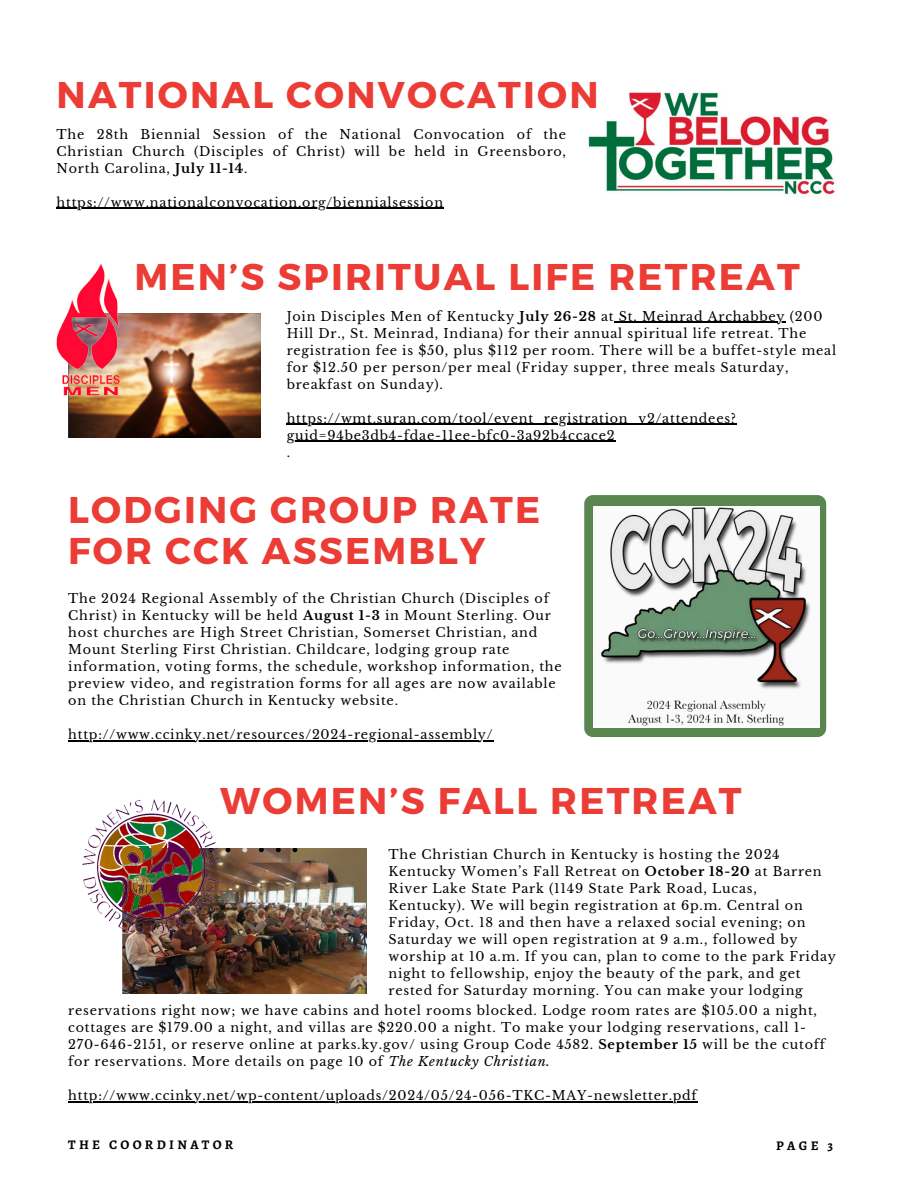
<style>
.page{position:relative;width:918px;height:1188px;background:#fff}
.page>*{position:absolute;margin:0;border:0;box-sizing:border-box;transform-origin:0 0}
.t1{font:700 37.2px/41.7px "Montserrat";letter-spacing:.06em;color:#eb3c35}
.t2{font:700 13.2px "Alegreya";letter-spacing:.25em;color:#000}
.t3{font:12.75px/17px "Libre Baskerville";letter-spacing:.06em;color:#000}
.s1{font-weight:700}
.s2{font-style:italic}
</style>
<div class="page">
<div style="left:584px;top:495px;width:242px;height:242px;background:#59864f;border-radius:9px"></div>
<img style="left:593px;top:506px;width:227px;height:221px">
<img style="left:588px;top:92px;width:247px;height:103px">
<img style="left:171px;top:313px;width:90px;height:125px">
<img style="left:56px;top:263px;width:115px;height:175px">
<img style="left:122px;top:849px;width:244px;height:145px">
<img style="left:82px;top:799px;width:138px;height:139px">
<hr style="left:614px;top:322px;width:172px;height:1px;background:#000">
<hr style="left:287px;top:424px;width:450px;height:1px;background:#000">
<hr style="left:287px;top:441px;width:328px;height:1px;background:#000">
<hr style="left:68px;top:740px;width:426px;height:2px;background:#000">
<hr style="left:57px;top:208px;width:387px;height:1px;background:#000">
<hr style="left:68px;top:1102px;width:630px;height:1px;background:#000">
<p class="t1" style="left:57px;top:72px;width:543px">NATIONAL CONVOCATION</p>
<p class="t3" style="left:57px;top:126px;width:511px;text-align:justify">The 28th Biennial Session of the National Convocation of the Christian Church (Disciples of Christ) will be held in Greensboro, North Carolina, <span class="s1">July 11-14</span>.</p>
<p class="t3" style="left:57px;top:194px;width:388px">https://www.nationalconvocation.org/biennialsession</p>
<p class="t1" style="left:134px;top:254px;width:667px">MEN’S SPIRITUAL LIFE RETREAT</p>
<p class="t3" style="left:287px;top:308px;width:537px">Join Disciples Men of Kentucky <span class="s1">July 26-28</span> at St. Meinrad Archabbey (200</p>
<p class="t3" style="left:287px;top:325px;width:551px">Hill Dr., St. Meinrad, Indiana) for their annual spiritual life retreat. The registration fee is $50, plus $112 per room. There will be a buffet-style meal for $12.50 per person/per meal (Friday supper, three meals Saturday, breakfast on Sunday).</p>
<h1 class="t3" style="left:287px;top:410px;width:451px">https://wmt.suran.com/tool/event_registration_v2/attendees?</h1>
<p class="t3" style="left:287px;top:427px;width:330px">guid=94be3db4-fdae-11ee-bfc0-3a92b4ccace2 .</p>
<p class="t1" style="left:68px;top:487px;width:474px">LODGING GROUP RATE<br>FOR CCK ASSEMBLY</p>
<p class="t3" style="left:68px;top:590px;width:495px">The 2024 Regional Assembly of the Christian Church (Disciples of Christ) in Kentucky will be held <span class="s1">August 1-3</span> in Mount Sterling. Our host churches are High Street Christian, Somerset Christian, and Mount Sterling First Christian. Childcare, lodging group rate information, voting forms, the schedule, workshop information, the preview video, and registration forms for all ages are now available on the Christian Church in Kentucky website.</p>
<h1 class="t3" style="left:68px;top:726px;width:426px">http://www.ccinky.net/resources/2024-regional-assembly/</h1>
<p class="t1" style="left:220px;top:778px;width:523px">WOMEN’S FALL RETREAT</p>
<p class="t3" style="left:389px;top:846px;width:449px">The Christian Church in Kentucky is hosting the 2024<br>Kentucky Women’s Fall Retreat on <span class="s1">October 18-20</span> at Barren River Lake State Park (1149 State Park Road, Lucas, Kentucky). We will begin registration at 6p.m. Central on Friday, Oct. 18 and then have a relaxed social evening; on Saturday we will open registration at 9 a.m., followed by worship at 10 a.m. If you can, plan to come to the park Friday night to fellowship, enjoy the beauty of the park, and get rested for Saturday morning. You can make your lodging</p>
<h2 class="t3" style="left:68px;top:1003px;width:758px">reservations right now; we have cabins and hotel rooms blocked. Lodge room rates are $105.00 a night, cottages are $179.00 a night, and villas are $220.00 a night. To make your lodging reservations, call 1- 270-646-2151, or reserve online at parks.ky.gov/ using Group Code 4582. <span class="s1">September 15</span> will be the cutoff for reservations. More details on page 10 of <span class="s2">The Kentucky Christian.</span></h2>
<h2 class="t3" style="left:68px;top:1088px;width:630px">http://www.ccinky.net/wp-content/uploads/2024/05/24-056-TKC-MAY-newsletter.pdf</h2>
<h1 class="t2" style="left:68px;top:1136px;width:167px">THE COORDINATOR</h1>
<p class="t2" style="left:776px;top:1137px;width:58px">PAGE 3</p>
</div>
